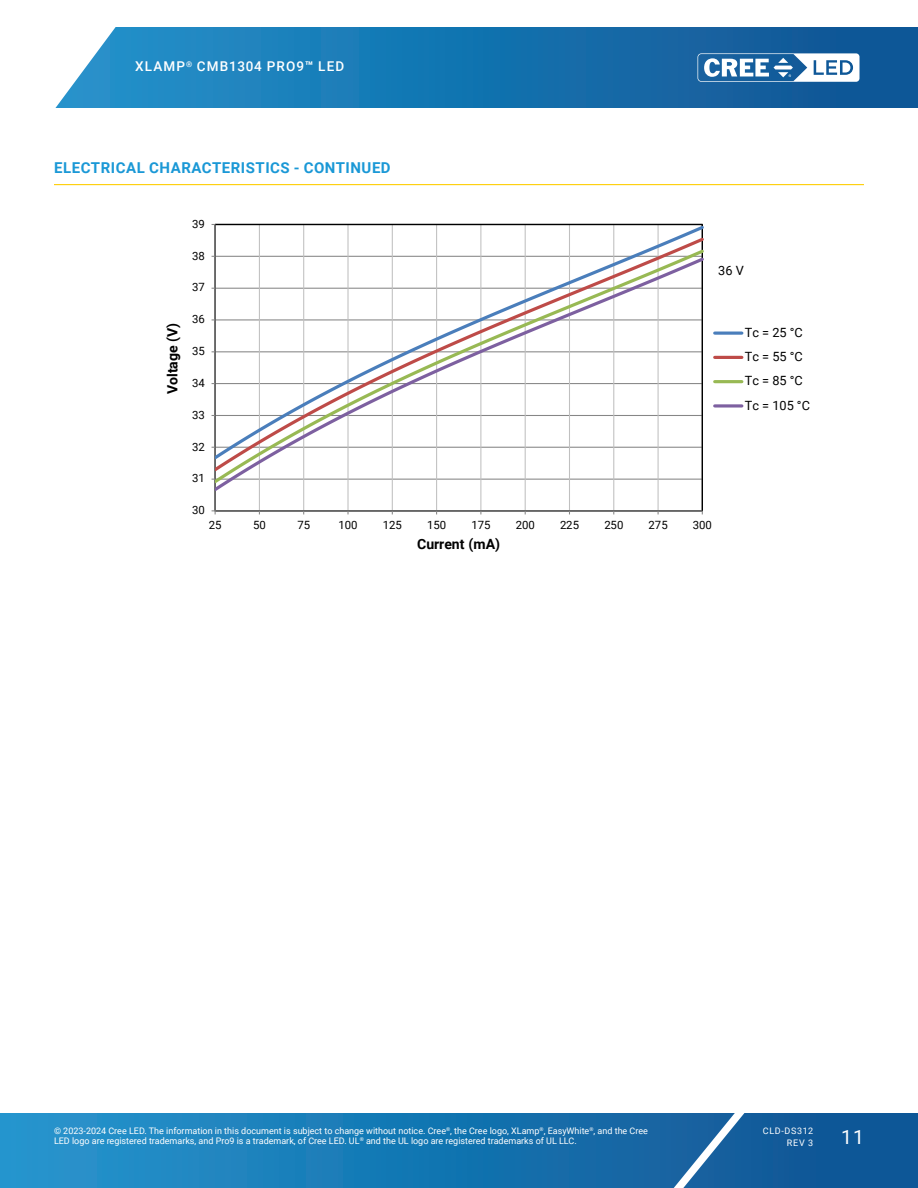
<style>
.page{position:relative;width:918px;height:1188px;background:#fff}
.page>*{position:absolute;margin:0;border:0;box-sizing:border-box;transform-origin:0 0}
.t1{font:19.5px "Roboto";color:#fff}
.Section_heading_with_rule-continued{font:700 15px "Roboto";letter-spacing:.035em;color:#1a98d6}
.t2{font:700 14.1px "Roboto";letter-spacing:-.005em;color:#000}
.t3{font:500 13.5px "Roboto";letter-spacing:.085em;color:#fff}
.t4{font:12.75px/24.3px "Roboto";color:#000}
.t5{font:11.4px "Roboto";letter-spacing:-.01em;color:#000}
.t6{font:9px/10.8px "Roboto";color:#fff}
.t7{font:9px/12px "Roboto";letter-spacing:.085em;color:#fff;text-align:right}
.s1{font-weight:700}
</style>
<div class="page">
<svg style="left:0;top:1113px;width:918px;height:75px;background:#1876b2"></svg>
<svg style="left:644px;top:1113px;width:117px;height:75px;background:#296da6"></svg>
<svg style="left:55px;top:27px;width:863px;height:81px;background:#2078b2"></svg>
<svg style="left:698px;top:53px;width:162px;height:29px"></svg>
<hr style="left:54px;top:184px;width:810px;height:1px;background:#fece08">
<hr style="left:259px;top:224px;width:1px;height:287px;background:#c0c0c0">
<hr style="left:303px;top:224px;width:1px;height:287px;background:#c0c0c0">
<hr style="left:347px;top:224px;width:2px;height:287px;background:#c0c0c0">
<hr style="left:392px;top:224px;width:1px;height:287px;background:#c0c0c0">
<hr style="left:436px;top:224px;width:1px;height:287px;background:#c0c0c0">
<hr style="left:480px;top:224px;width:1px;height:287px;background:#c0c0c0">
<hr style="left:525px;top:224px;width:1px;height:287px;background:#c0c0c0">
<hr style="left:569px;top:224px;width:1px;height:287px;background:#c0c0c0">
<hr style="left:613px;top:224px;width:1px;height:287px;background:#c0c0c0">
<hr style="left:658px;top:224px;width:1px;height:287px;background:#c0c0c0">
<hr style="left:215px;top:224px;width:1px;height:287px;background:#868686">
<hr style="left:215px;top:510px;width:487px;height:1px;background:#868686">
<svg style="left:212px;top:510px;width:4px;height:4px"></svg>
<svg style="left:215px;top:224px;width:488px;height:11px"></svg>
<svg style="left:215px;top:255px;width:488px;height:239px"></svg>
<hr style="left:715px;top:332px;width:27px;height:3px;background:#4a7ebb">
<hr style="left:715px;top:356px;width:27px;height:3px;background:#be4b48">
<hr style="left:715px;top:380px;width:27px;height:3px;background:#98b954">
<svg style="left:715px;top:404px;width:27px;height:4px"></svg>
<h3 class="t3" style="left:135px;top:57px;width:211px">XLAMP<sup>®</sup> CMB1304 PRO9<span class="s1">™</span> LED</h3>
<p class="Section_heading_with_rule-continued" style="left:54px;top:157px;width:338px">ELECTRICAL CHARACTERISTICS - CONTINUED</p>
<p class="t5" style="left:192px;top:216px;width:14px">39</p>
<p class="t2" style="left:163px;top:394px;width:73px;rotate:-90deg">Voltage (V)</p>
<p class="t5" style="left:192px;top:248px;width:14px">38</p>
<p class="t5" style="left:192px;top:279px;width:14px">37</p>
<p class="t5" style="left:192px;top:311px;width:14px">36</p>
<p class="t5" style="left:192px;top:343px;width:14px">35</p>
<p class="t5" style="left:192px;top:375px;width:14px">34</p>
<p class="t5" style="left:192px;top:407px;width:14px">33</p>
<p class="t5" style="left:192px;top:439px;width:14px">32</p>
<p class="t5" style="left:192px;top:470px;width:14px">31</p>
<p class="t5" style="left:192px;top:502px;width:14px">30</p>
<p class="t4" style="left:718px;top:258px;width:27px">36 V</p>
<p class="t4" style="left:745px;top:320px;width:67px">Tc = 25 °C<br>Tc = 55 °C<br>Tc = 85 °C<br>Tc = 105 °C</p>
<p class="t5" style="left:209px;top:517px;width:14px">25</p>
<p class="t5" style="left:253px;top:517px;width:14px">50</p>
<p class="t5" style="left:297px;top:517px;width:14px">75</p>
<p class="t5" style="left:339px;top:517px;width:21px">100</p>
<p class="t5" style="left:383px;top:517px;width:21px">125</p>
<p class="t5" style="left:427px;top:517px;width:21px">150</p>
<p class="t5" style="left:471px;top:517px;width:21px">175</p>
<p class="t5" style="left:516px;top:517px;width:21px">200</p>
<p class="t5" style="left:560px;top:517px;width:21px">225</p>
<p class="t5" style="left:604px;top:517px;width:21px">250</p>
<p class="t5" style="left:649px;top:517px;width:21px">275</p>
<p class="t5" style="left:693px;top:517px;width:21px">300</p>
<p class="t2" style="left:417px;top:534px;width:84px">Current (mA)</p>
<p class="t6" style="left:54px;top:1125px;width:596px">© 2023-2024 Cree LED. The information in this document is subject to change without notice. Cree<sup>®</sup>, the Cree logo, XLamp<sup>®</sup>, EasyWhite<sup>®</sup>, and the Cree<br>LED logo are registered trademarks, and Pro9 is a trademark, of Cree LED. UL<sup>®</sup> and the UL logo are registered trademarks of UL LLC.</p>
<p class="t7" style="left:763px;top:1124px;width:52px">CLD-DS312<br>REV 3</p>
<h1 class="t1" style="left:841px;top:1123px;width:24px">11</h1>
</div>
